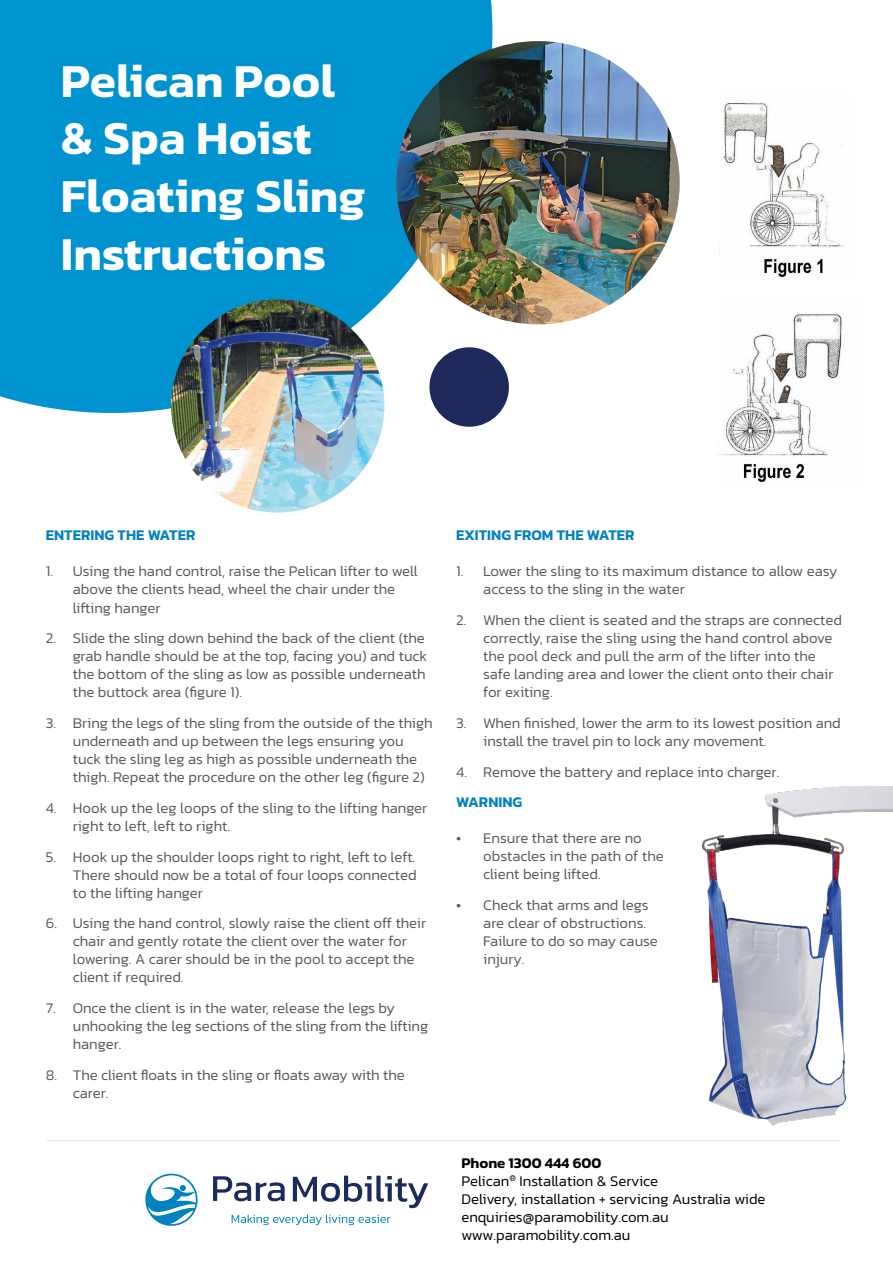
<style>
.page{position:relative;width:893px;height:1263px;background:#fff}
.page>*{position:absolute;margin:0;border:0;box-sizing:border-box;transform-origin:0 0}
.t1{font:600 48px/57.6px "Kanit";color:#fff}
.t2{font:300 15px/18px "Kanit";color:#58595b}
.t3{font:300 15px/18px "Kanit";color:#000}
.t4{font:600 15px "Kanit";color:#0082be}
.s1{font-weight:600}
</style>
<div class="page">
<div style="left:0;top:0;width:492px;height:413px;background:#0093d0"></div>
<img style="left:723px;top:102px;width:121px;height:175px">
<img style="left:717px;top:314px;width:125px;height:168px">
<img style="left:171px;top:299px;width:213px;height:214px;border-radius:107px">
<img style="left:396px;top:41px;width:284px;height:283px;border-radius:142px">
<svg style="left:426px;top:344px;width:83px;height:83px"></svg>
<img style="left:701px;top:786px;width:192px;height:340px">
<svg style="left:232px;top:1214px;width:158px;height:11px"></svg>
<svg style="left:213px;top:1176px;width:72px;height:25px"></svg>
<svg style="left:293px;top:1175px;width:135px;height:33px"></svg>
<svg style="left:145px;top:1173px;width:53px;height:53px"></svg>
<hr style="left:47px;top:1140px;width:792px;height:1px;background:#ebebec">
<h1 class="t1" style="left:61px;top:50px;width:306px">Pelican Pool &amp; Spa Hoist<br>Floating Sling<br>Instructions</h1>
<p class="t4" style="left:46px;top:524px;width:151px">ENTERING THE WATER</p>
<p class="t2" style="left:73px;top:562px;width:346px;text-indent:-27px">1. Using the hand control, raise the Pelican lifter to well above the clients head, wheel the chair under the lifting hanger</p>
<p class="t2" style="left:73px;top:629px;width:356px;text-indent:-27px">2. Slide the sling down behind the back of the client (the grab handle should be at the top, facing you) and tuck the bottom of the sling as low as possible underneath the buttock area (figure 1).</p>
<p class="t2" style="left:73px;top:714px;width:362px;text-indent:-27px">3. Bring the legs of the sling from the outside of the thigh underneath and up between the legs ensuring you tuck the sling leg as high as possible underneath the thigh. Repeat the procedure on the other leg (figure 2)</p>
<p class="t2" style="left:73px;top:798px;width:356px;text-indent:-27px">4. Hook up the leg loops of the sling to the lifting hanger right to left, left to right.</p>
<p class="t2" style="left:73px;top:847px;width:345px;text-align:justify;text-indent:-27px">5. Hook up the shoulder loops right to right, left to left.<br>There should now be a total of four loops connected to the lifting hanger</p>
<p class="t2" style="left:73px;top:914px;width:355px;text-indent:-27px">6. Using the hand control, slowly raise the client off their chair and gently rotate the client over the water for lowering. A carer should be in the pool to accept the client if required.</p>
<p class="t2" style="left:73px;top:999px;width:357px;text-indent:-27px">7. Once the client is in the water, release the legs by unhooking the leg sections of the sling from the lifting hanger.</p>
<p class="t2" style="left:73px;top:1065px;width:334px;text-indent:-27px">8. The client floats in the sling or floats away with the carer.</p>
<p class="t4" style="left:456px;top:524px;width:180px">EXITING FROM THE WATER</p>
<p class="t2" style="left:483px;top:562px;width:356px;text-indent:-27px">1. Lower the sling to its maximum distance to allow easy access to the sling in the water</p>
<p class="t2" style="left:483px;top:611px;width:360px;text-indent:-27px">2. When the client is seated and the straps are connected correctly, raise the sling using the hand control above the pool deck and pull the arm of the lifter into the safe landing area and lower the client onto their chair for exiting.</p>
<p class="t2" style="left:483px;top:714px;width:359px;text-indent:-27px">3. When finished, lower the arm to its lowest position and install the travel pin to lock any movement.</p>
<p class="t2" style="left:456px;top:762px;width:325px">4. Remove the battery and replace into charger.</p>
<p class="t4" style="left:456px;top:791px;width:68px">WARNING</p>
<p class="t2" style="left:483px;top:829px;width:182px;text-indent:-27px">• Ensure that there are no obstacles in the path of the client being lifted.</p>
<p class="t2" style="left:483px;top:896px;width:176px;text-indent:-27px">• Check that arms and legs are clear of obstructions.<br>Failure to do so may cause injury.</p>
<p class="t3" style="left:461px;top:1154px;width:305px"><span class="s1">Phone 1300 444 600<br></span>Pelican<sup>®</sup> Installation &amp; Service<br>Delivery, installation + servicing Australia wide enquiries@paramobility.com.au www.paramobility.com.au</p>
</div>
